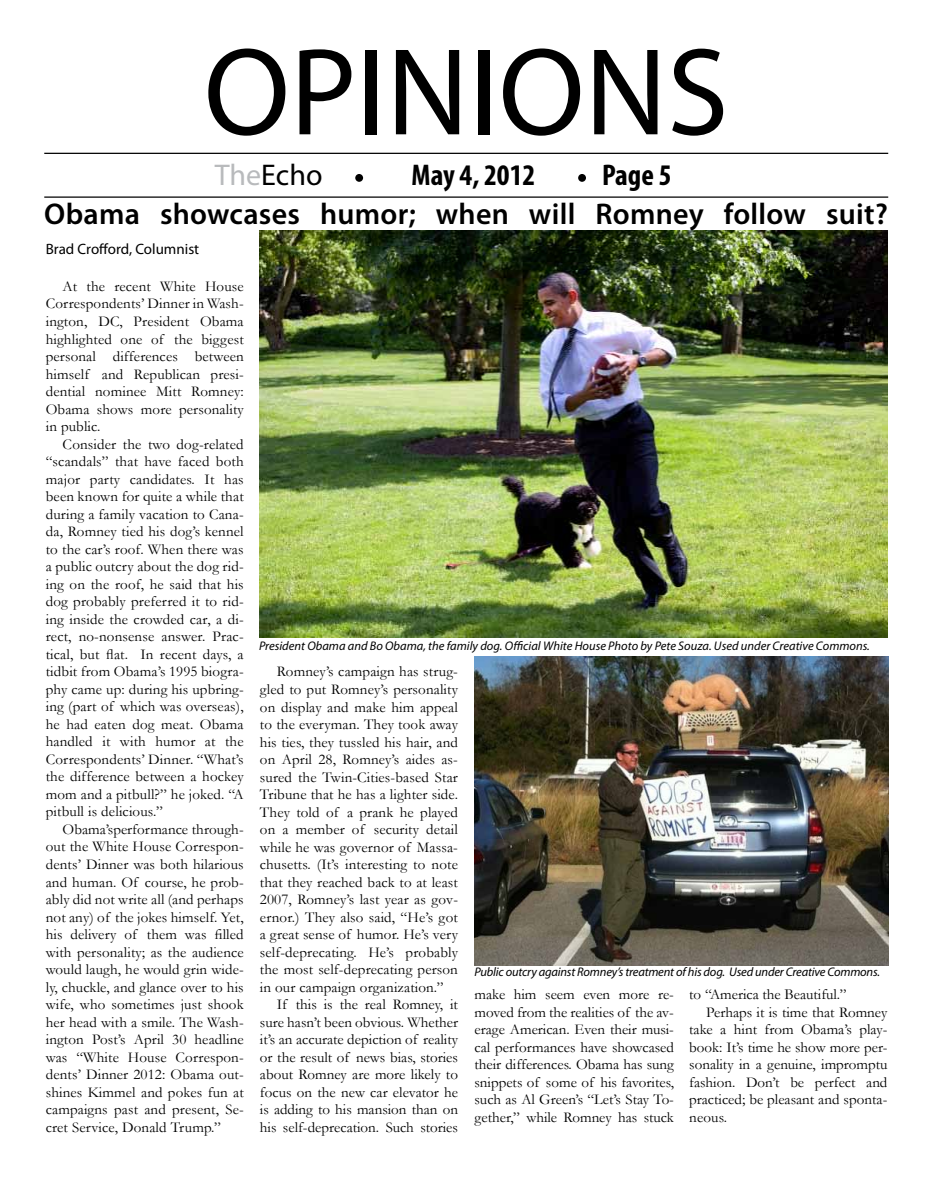
<style>
.page{position:relative;width:934px;height:1182px;background:#fff}
.page>*{position:absolute;margin:0;border:0;box-sizing:border-box;transform-origin:0 0}
.t1{font:125px "Myriad Pro";color:#000}
.t2{font:600 30px "Myriad Pro";letter-spacing:.01em;color:#000}
.t3{font:700 condensed 30px "Myriad Pro";color:#000}
.t4{font:30px "Myriad Pro";color:#000}
.t5{font:15px/17.5px "Garamond";letter-spacing:.01em;color:#000;text-align:justify}
.t6{font:15px "Myriad Pro";color:#000}
.t7{font:italic 12.5px "Myriad Pro";letter-spacing:-.005em;color:#000}
.s1{color:#b8babc}
</style>
<div class="page">
<hr style="left:44px;top:153px;width:844px;height:1px;background:#000">
<hr style="left:44px;top:196px;width:844px;height:2px;background:#000">
<div style="left:355px;top:174px;width:8px;height:8px;background:#000;border-radius:50%"></div>
<div style="left:578px;top:174px;width:8px;height:8px;background:#000;border-radius:50%"></div>
<img style="left:474px;top:656px;width:415px;height:309px">
<img style="left:260px;top:231px;width:628px;height:406px">
<h1 class="t1" style="left:204px;top:15px;width:526px">OPINIONS</h1>
<h2 class="t4" style="left:215px;top:157px;width:109px"><span class="s1">The</span>Echo</h2>
<h2 class="t3" style="left:411px;top:156px;width:125px">May 4, 2012</h2>
<h2 class="t3" style="left:602px;top:156px;width:71px">Page 5</h2>
<h2 class="t2" style="left:44px;top:195px;width:845px">Obama showcases humor; when will Romney follow suit?</h2>
<p class="t6" style="left:46px;top:239px;width:155px">Brad Crofford, Columnist</p>
<p class="t5" style="left:46px;top:277px;width:199px;text-indent:17px">At the recent White House Correspondents’ Dinner in Wash&shy;ington, DC, President Obama highlighted one of the biggest personal differences between himself and Republican presi&shy;dential nominee Mitt Romney:<br>Obama shows more personality in public.</p>
<p class="t5" style="left:46px;top:435px;width:199px;text-indent:17px">Consider the two dog-related “scandals” that have faced both major party candidates. It has been known for quite a while that during a family vacation to Cana&shy;da, Romney tied his dog’s kennel to the car’s roof. When there was a public outcry about the dog rid&shy;ing on the roof, he said that his dog probably preferred it to rid&shy;ing inside the crowded car, a di&shy;rect, no-nonsense answer. Prac&shy;tical, but flat. In recent days, a tidbit from Obama’s 1995 biogra&shy;phy came up: during his upbring&shy;ing (part of which was overseas), he had eaten dog meat. Obama handled it with humor at the Correspondents’ Dinner. “What’s the difference between a hockey mom and a pitbull?” he joked. “A pitbull is delicious.”</p>
<p class="t5" style="left:46px;top:820px;width:199px;text-indent:17px">Obama’sperformance through&shy;out the White House Correspon&shy;dents’ Dinner was both hilarious and human. Of course, he prob&shy;ably did not write all (and perhaps not any) of the jokes himself. Yet, his delivery of them was filled with personality; as the audience would laugh, he would grin wide&shy;ly, chuckle, and glance over to his wife, who sometimes just shook her head with a smile. The Wash&shy;ington Post’s April 30 headline was “White House Correspon&shy;dents’ Dinner 2012: Obama out&shy;shines Kimmel and pokes fun at campaigns past and present, Se&shy;cret Service, Donald Trump.”</p>
<p class="t7" style="left:259px;top:637px;width:612px">President Obama and Bo Obama, the family dog. Official White House Photo by Pete Souza. Used under Creative Commons.</p>
<p class="t5" style="left:277px;top:662px;width:183px">Romney’s campaign has strug-</p>
<p class="t5" style="left:260px;top:680px;width:199px">gled to put Romney’s personality</p>
<p class="t5" style="left:260px;top:697px;width:199px">on display and make him appeal</p>
<p class="t5" style="left:260px;top:715px;width:199px">to the everyman. They took away</p>
<p class="t5" style="left:260px;top:732px;width:199px">his ties, they tussled his hair, and</p>
<p class="t5" style="left:260px;top:750px;width:199px">on April 28, Romney’s aides as-</p>
<p class="t5" style="left:260px;top:767px;width:199px">sured the Twin-Cities-based Star</p>
<p class="t5" style="left:260px;top:785px;width:199px">Tribune that he has a lighter side.</p>
<p class="t5" style="left:260px;top:802px;width:199px">They told of a prank he played</p>
<p class="t5" style="left:260px;top:820px;width:199px">on a member of security detail</p>
<p class="t5" style="left:260px;top:837px;width:199px">while he was governor of Massa-</p>
<p class="t5" style="left:260px;top:855px;width:199px">chusetts. (It’s interesting to note</p>
<p class="t5" style="left:260px;top:872px;width:199px">that they reached back to at least</p>
<p class="t5" style="left:260px;top:890px;width:200px">2007, Romney’s last year as gov-</p>
<p class="t5" style="left:260px;top:907px;width:199px">ernor.) They also said, “He’s got</p>
<p class="t5" style="left:260px;top:925px;width:199px">a great sense of humor. He’s very</p>
<p class="t5" style="left:260px;top:942px;width:199px">self-deprecating. He’s probably</p>
<p class="t5" style="left:260px;top:960px;width:199px">the most self-deprecating person</p>
<p class="t5" style="left:260px;top:977px;width:185px">in our campaign organization.”</p>
<p class="t5" style="left:277px;top:995px;width:183px">If this is the real Romney, it</p>
<p class="t5" style="left:260px;top:1012px;width:199px">sure hasn’t been obvious. Whether</p>
<p class="t5" style="left:260px;top:1030px;width:200px">it’s an accurate depiction of reality</p>
<p class="t5" style="left:260px;top:1047px;width:199px">or the result of news bias, stories</p>
<p class="t5" style="left:260px;top:1065px;width:200px">about Romney are more likely to</p>
<p class="t5" style="left:260px;top:1082px;width:200px">focus on the new car elevator he</p>
<p class="t5" style="left:260px;top:1100px;width:199px">is adding to his mansion than on</p>
<p class="t5" style="left:260px;top:1117px;width:200px">his self-deprecation. Such stories</p>
<p class="t7" style="left:474px;top:964px;width:407px">Public outcry against Romney’s treatment of his dog. Used under Creative Commons.</p>
<p class="t5" style="left:474px;top:985px;width:201px">make him seem even more re&shy;moved from the realities of the av&shy;erage American. Even their musi&shy;cal performances have showcased their differences. Obama has sung snippets of some of his favorites, such as Al Green’s “Let’s Stay To&shy;gether,” while Romney has stuck</p>
<p class="t5" style="left:689px;top:985px;width:159px">to “America the Beautiful.”</p>
<p class="t5" style="left:706px;top:1002px;width:183px">Perhaps it is time that Romney</p>
<p class="t5" style="left:689px;top:1020px;width:200px">take a hint from Obama’s play-</p>
<p class="t5" style="left:689px;top:1037px;width:200px">book: It’s time he show more per-</p>
<p class="t5" style="left:689px;top:1055px;width:200px">sonality in a genuine, impromptu</p>
<p class="t5" style="left:689px;top:1072px;width:200px">fashion. Don’t be perfect and</p>
<p class="t5" style="left:689px;top:1090px;width:200px">practiced; be pleasant and sponta-</p>
<p class="t5" style="left:689px;top:1107px;width:39px">neous.</p>
</div>
